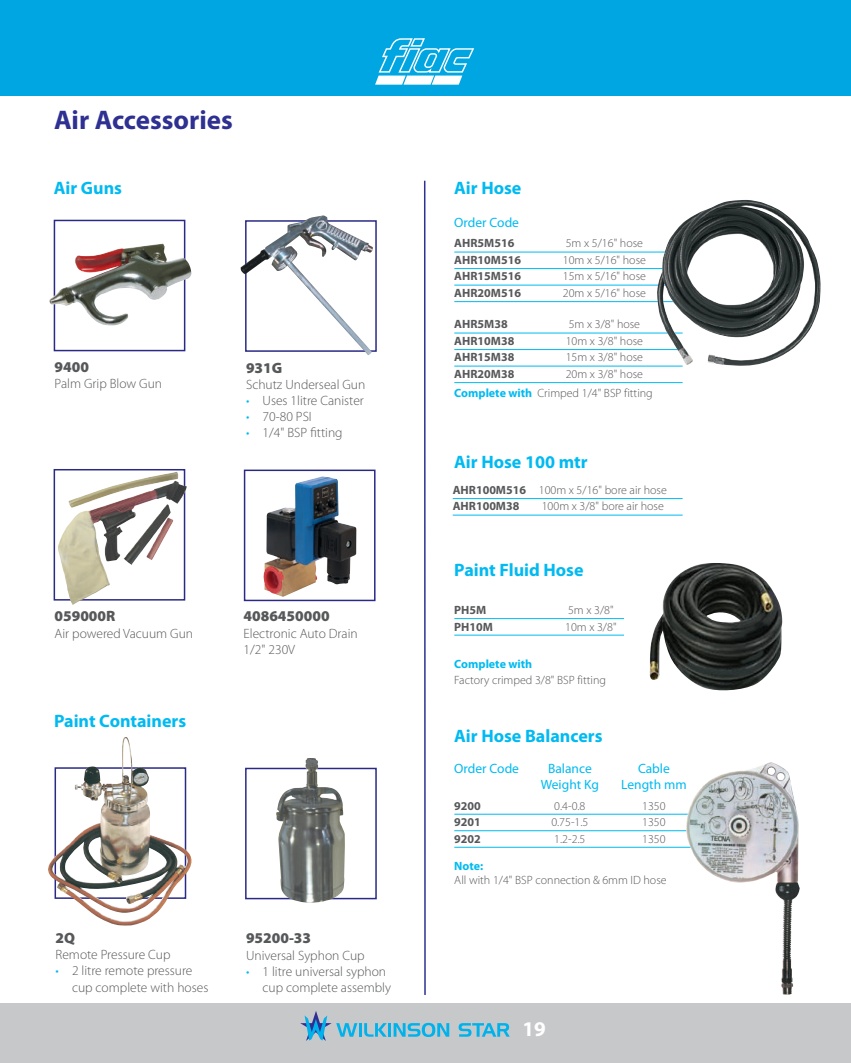
<style>
.page{position:relative;width:851px;height:1063px;background:#fff}
.page>*{position:absolute;margin:0;border:0;box-sizing:border-box;transform-origin:0 0}
.t1{font:700 27px "Myriad Pro";color:#2e3092}
.t2{font:700 21px "Myriad Pro";color:#fff}
.t3{font:700 18px "Myriad Pro";color:#00baf1}
.t4{font:900 15px "Myriad Pro";color:#57585a}
.t5{font:300 13.5px/16.2px "Myriad Pro";color:#57585a}
.t6{font:13.5px "Myriad Pro";color:#00baf1}
.t7{font:300 12px/19.4px "Myriad Pro";color:#57585a}
.t8{font:700 12px "Myriad Pro";color:#57585a}
.t9{font:700 12px "Myriad Pro";color:#00baf1}
.s1{color:#00baf1}
.s2{font-weight:700;color:#00baf1}
.s3{font-weight:700}
</style>
<div class="page">
<div style="left:0;top:1003px;width:850px;height:60px;background:#c7c8ca"></div>
<hr style="left:358px;top:1023px;width:3px;height:14px;background:#00b2eb">
<svg style="left:364px;top:1023px;width:23px;height:14px"></svg>
<hr style="left:388px;top:1023px;width:3px;height:14px;background:#00b2eb">
<svg style="left:393px;top:1023px;width:56px;height:14px"></svg>
<svg style="left:458px;top:1023px;width:51px;height:14px"></svg>
<svg style="left:300px;top:1011px;width:57px;height:30px"></svg>
<div style="left:0;top:0;width:850px;height:96px;background:#00a6e2"></div>
<svg style="left:375px;top:38px;width:99px;height:47px"></svg>
<div style="left:54px;top:220px;width:131px;height:131px;border:2px solid #2a2a86"></div>
<img style="left:49px;top:244px;width:142px;height:84px">
<div style="left:245px;top:220px;width:132px;height:132px;border:2px solid #2a2a86"></div>
<div style="left:54px;top:469px;width:131px;height:132px;border:2px solid #2a2a86"></div>
<img style="left:240px;top:215px;width:133px;height:140px">
<div style="left:245px;top:768px;width:132px;height:131px;border:2px solid #2a2a86"></div>
<img style="left:276px;top:758px;width:69px;height:145px">
<hr style="left:424px;top:181px;width:1px;height:814px;background:#2e3092">
<hr style="left:454px;top:252px;width:228px;height:1px;background:#00baf1">
<hr style="left:454px;top:268px;width:228px;height:1px;background:#00baf1">
<hr style="left:454px;top:285px;width:228px;height:1px;background:#00baf1">
<hr style="left:454px;top:301px;width:228px;height:1px;background:#00baf1">
<hr style="left:454px;top:333px;width:228px;height:1px;background:#00baf1">
<hr style="left:454px;top:349px;width:228px;height:1px;background:#00baf1">
<hr style="left:454px;top:366px;width:228px;height:1px;background:#00baf1">
<hr style="left:454px;top:382px;width:228px;height:1px;background:#00baf1">
<img style="left:656px;top:200px;width:164px;height:167px">
<hr style="left:454px;top:618px;width:170px;height:1px;background:#00baf1">
<hr style="left:454px;top:635px;width:170px;height:1px;background:#00baf1">
<img style="left:649px;top:563px;width:133px;height:128px">
<hr style="left:454px;top:814px;width:239px;height:1px;background:#00baf1">
<hr style="left:454px;top:830px;width:239px;height:1px;background:#00baf1">
<hr style="left:454px;top:847px;width:239px;height:1px;background:#00baf1">
<img style="left:684px;top:764px;width:109px;height:231px">
<img style="left:48px;top:737px;width:144px;height:189px">
<div style="left:244px;top:470px;width:131px;height:131px;border:2px solid #2a2a86"></div>
<img style="left:263px;top:476px;width:93px;height:121px">
<img style="left:58px;top:472px;width:120px;height:133px">
<hr style="left:452px;top:498px;width:230px;height:1px;background:#00baf1">
<hr style="left:452px;top:515px;width:230px;height:1px;background:#00baf1">
<h1 class="t1" style="left:54px;top:105px;width:180px">Air Accessories</h1>
<h3 class="t3" style="left:54px;top:178px;width:70px">Air Guns</h3>
<p class="t4" style="left:55px;top:358px;width:36px">9400</p>
<p class="t5" style="left:55px;top:376px;width:109px">Palm Grip Blow Gun</p>
<p class="t4" style="left:246px;top:359px;width:38px">931G</p>
<p class="t5" style="left:246px;top:376px;width:121px">Schutz Underseal Gun</p>
<p class="t5" style="left:246px;top:393px;width:119px"><span class="s1">•</span> Uses 1litre Canister</p>
<p class="t5" style="left:246px;top:409px;width:67px"><span class="s1">•</span> 70-80 PSI</p>
<p class="t5" style="left:246px;top:425px;width:98px"><span class="s1">•</span> 1/4" BSP fitting</p>
<p class="t4" style="left:55px;top:608px;width:62px">059000R</p>
<p class="t5" style="left:55px;top:625px;width:140px">Air powered Vacuum Gun</p>
<h3 class="t3" style="left:54px;top:711px;width:134px">Paint Containers</h3>
<p class="t4" style="left:243px;top:608px;width:87px">4086450000</p>
<p class="t5" style="left:243px;top:625px;width:116px">Electronic Auto Drain<br>1/2" 230V</p>
<p class="t4" style="left:55px;top:929px;width:21px">2Q</p>
<p class="t5" style="left:55px;top:947px;width:116px">Remote Pressure Cup</p>
<p class="t5" style="left:72px;top:963px;width:138px;text-indent:-16px"><span class="s1">•</span> 2 litre remote pressure cup complete with hoses</p>
<p class="t4" style="left:246px;top:930px;width:67px">95200-33</p>
<p class="t5" style="left:246px;top:947px;width:120px">Universal Syphon Cup</p>
<p class="t5" style="left:262px;top:963px;width:130px;text-indent:-16px"><span class="s1">•</span> 1 litre universal syphon cup complete assembly</p>
<h3 class="t3" style="left:454px;top:178px;width:69px">Air Hose</h3>
<p class="t6" style="left:454px;top:214px;width:66px">Order Code</p>
<p class="t8" style="left:454px;top:237px;width:62px">AHR5M516</p>
<p class="t7" style="left:565px;top:234px;width:79px">5m x 5/16" hose</p>
<p class="t8" style="left:454px;top:253px;width:68px">AHR10M516</p>
<p class="t7" style="left:562px;top:250px;width:85px">10m x 5/16" hose</p>
<p class="t8" style="left:454px;top:270px;width:68px">AHR15M516</p>
<p class="t7" style="left:562px;top:267px;width:85px">15m x 5/16" hose</p>
<p class="t8" style="left:454px;top:286px;width:68px">AHR20M516</p>
<p class="t7" style="left:562px;top:284px;width:85px">20m x 5/16" hose</p>
<p class="t8" style="left:454px;top:318px;width:55px">AHR5M38</p>
<p class="t7" style="left:568px;top:315px;width:73px">5m x 3/8" hose</p>
<p class="t8" style="left:454px;top:334px;width:62px">AHR10M38</p>
<p class="t7" style="left:565px;top:331px;width:79px">10m x 3/8" hose</p>
<p class="t8" style="left:454px;top:351px;width:62px">AHR15M38</p>
<p class="t7" style="left:565px;top:348px;width:79px">15m x 3/8" hose</p>
<p class="t8" style="left:454px;top:367px;width:62px">AHR20M38</p>
<p class="t7" style="left:454px;top:365px;width:200px;text-indent:111px">20m x 3/8" hose<br><span class="s2">Complete with</span> Crimped 1/4" BSP fitting</p>
<h3 class="t3" style="left:454px;top:451px;width:135px">Air Hose 100 mtr</h3>
<p class="t7" style="left:452px;top:482px;width:215px;line-height:16.5px"><span class="s3">AHR100M516</span> 100m x 5/16" bore air hose<br><span class="s3">AHR100M38</span></p>
<p class="t7" style="left:541px;top:497px;width:124px">100m x 3/8" bore air hose</p>
<h3 class="t3" style="left:454px;top:560px;width:131px">Paint Fluid Hose</h3>
<p class="t8" style="left:454px;top:603px;width:34px">PH5M</p>
<p class="t7" style="left:568px;top:601px;width:47px">5m x 3/8"</p>
<p class="t8" style="left:454px;top:620px;width:40px">PH10M</p>
<p class="t7" style="left:565px;top:617px;width:53px">10m x 3/8"</p>
<p class="t9" style="left:454px;top:657px;width:79px">Complete with</p>
<p class="t7" style="left:454px;top:671px;width:153px">Factory crimped 3/8" BSP fitting</p>
<h3 class="t3" style="left:454px;top:726px;width:150px">Air Hose Balancers</h3>
<p class="t6" style="left:454px;top:760px;width:66px">Order Code</p>
<p class="t6" style="left:548px;top:760px;width:45px">Balance</p>
<p class="t6" style="left:638px;top:760px;width:33px">Cable</p>
<p class="t6" style="left:540px;top:776px;width:60px">Weight Kg</p>
<p class="t6" style="left:621px;top:776px;width:67px">Length mm</p>
<p class="t8" style="left:454px;top:799px;width:28px">9200</p>
<p class="t7" style="left:554px;top:796px;width:33px">0.4-0.8</p>
<p class="t7" style="left:642px;top:796px;width:25px">1350</p>
<p class="t8" style="left:454px;top:815px;width:28px">9201</p>
<p class="t7" style="left:551px;top:813px;width:39px">0.75-1.5</p>
<p class="t7" style="left:642px;top:813px;width:25px">1350</p>
<p class="t8" style="left:454px;top:832px;width:28px">9202</p>
<p class="t7" style="left:554px;top:829px;width:33px">1.2-2.5</p>
<p class="t7" style="left:642px;top:829px;width:25px">1350</p>
<p class="t9" style="left:454px;top:859px;width:31px">Note:</p>
<p class="t7" style="left:454px;top:871px;width:214px">All with 1/4" BSP connection &amp; 6mm ID hose</p>
<h2 class="t2" style="left:522px;top:1016px;width:25px">19</h2>
</div>
